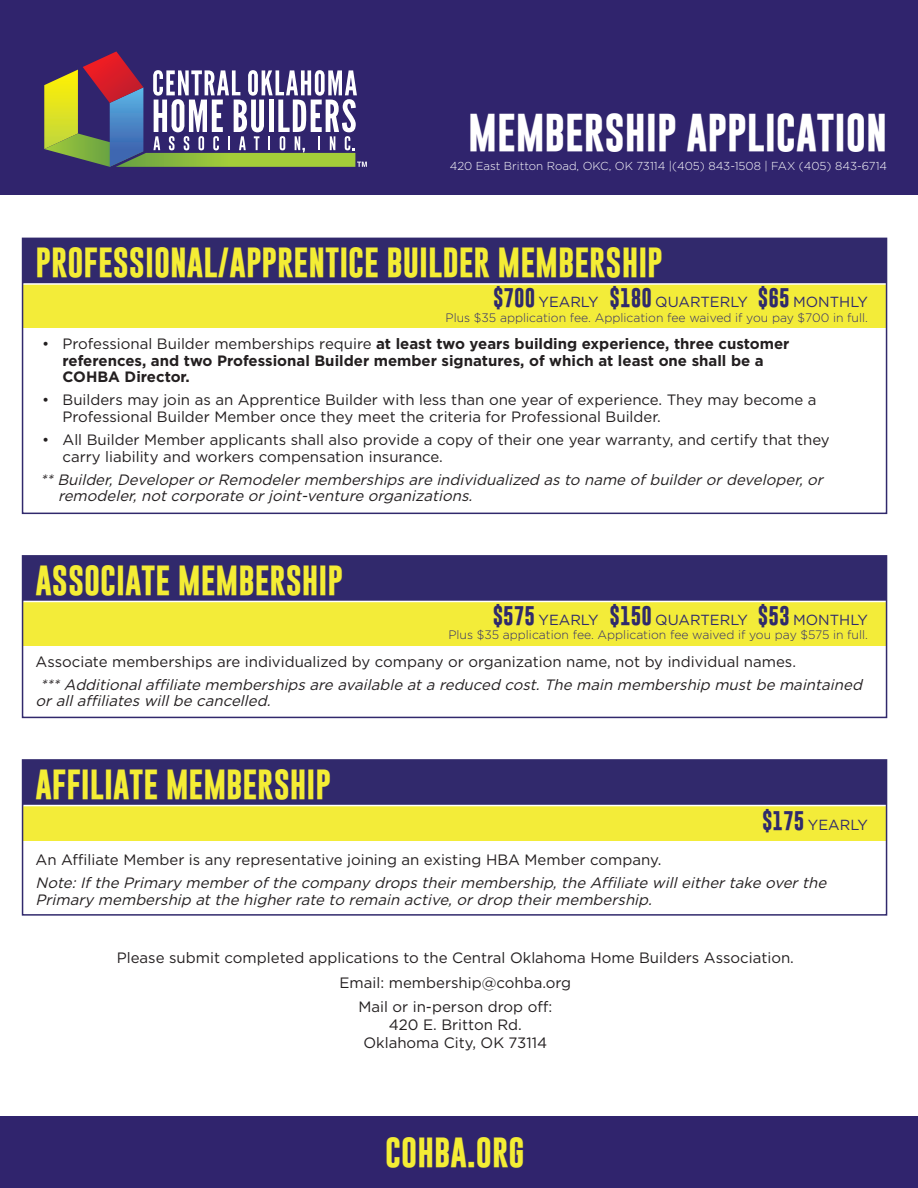
<style>
.page{position:relative;width:918px;height:1188px;background:#fff}
.page>*{position:absolute;margin:0;border:0;box-sizing:border-box;transform-origin:0 0}
.t1{font:700 38.4px "Gobold";color:#fff}
.t2{font:700 30.45px "Gobold";color:#f4ed35}
.t3{font:15px/16.5px "Gotham";color:#231f20}
.t4{font:italic 15px/16.5px "Gotham";color:#231f20}
.t5{font:700 15px/16.5px "Gotham";color:#231f20}
.t6{font:14.55px "Gotham";color:#2f2a6c}
.t7{font:300 12.15px "Gotham";color:#2f2a6c}
.t8{font:300 11.55px "Gotham";color:#fff}
.s1{font-family:"Gobold";font-weight:700;font-size:19.5px}
.s2{font-weight:400}
</style>
<div class="page">
<div style="left:0;top:0;width:918px;height:194px;background:#30246d"></div>
<svg style="left:44px;top:51px;width:323px;height:116px"></svg>
<div style="left:23px;top:282px;width:864px;height:46px;background:#f3ec39"></div>
<div style="left:23px;top:238px;width:864px;height:46px;background:#31296c"></div>
<hr style="left:23px;top:283px;width:864px;height:2px;background:#fff">
<div style="left:22px;top:238px;width:865px;height:276px;border:2px solid #31296c"></div>
<div style="left:23px;top:600px;width:864px;height:45px;background:#f3ec39"></div>
<div style="left:23px;top:556px;width:864px;height:45px;background:#31296c"></div>
<hr style="left:23px;top:601px;width:864px;height:1px;background:#fff">
<div style="left:22px;top:555px;width:865px;height:163px;border:2px solid #31296c"></div>
<div style="left:23px;top:804px;width:864px;height:37px;background:#f3ec39"></div>
<div style="left:23px;top:760px;width:864px;height:46px;background:#31296c"></div>
<hr style="left:23px;top:805px;width:864px;height:1px;background:#fff">
<div style="left:22px;top:759px;width:865px;height:157px;border:2px solid #31296c"></div>
<div style="left:0;top:1117px;width:918px;height:71px;background:#30246d"></div>
<p class="t1" style="left:468px;top:107px;width:420px">MEMBERSHIP APPLICATION</p>
<p class="t8" style="left:450px;top:158px;width:439px">420 East Britton Road, OKC, OK 73114 |(405) 843-1508 | FAX (405) 843-6714</p>
<p class="t2" style="left:36px;top:243px;width:629px">PROFESSIONAL/APPRENTICE BUILDER MEMBERSHIP</p>
<p class="t6" style="left:493px;top:293px;width:376px"><span class="s1">$700</span> YEARLY <span class="s1">$180</span> QUARTERLY <span class="s1">$65</span> MONTHLY</p>
<p class="t7" style="left:446px;top:310px;width:424px">Plus $35 application fee. Application fee waived if you pay $700 in full.</p>
<p class="t5" style="left:63px;top:336px;width:729px;text-indent:-20px"><span class="s2">• Professional Builder memberships require</span> at least two years building experience, three customer references, and two Professional Builder member signatures, of which at least one shall be a<br>COHBA Director.</p>
<p class="t3" style="left:63px;top:392px;width:756px;text-indent:-20px">• Builders may join as an Apprentice Builder with less than one year of experience. They may become a<br>Professional Builder Member once they meet the criteria for Professional Builder.</p>
<p class="t3" style="left:63px;top:431px;width:769px;text-indent:-20px">• All Builder Member applicants shall also provide a copy of their one year warranty, and certify that they carry liability and workers compensation insurance.</p>
<p class="t4" style="left:58px;top:471px;width:771px;text-indent:-18px">**Builder,DeveloperorRemodelermembershipsare individualized asto name ofbuilderordeveloper,or remodeler,notcorporate orjoint-venture organizations.</p>
<p class="t2" style="left:36px;top:560px;width:309px">ASSOCIATE MEMBERSHIP</p>
<p class="t6" style="left:493px;top:610px;width:377px"><span class="s1">$575</span> YEARLY <span class="s1">$150</span> QUARTERLY <span class="s1">$53</span> MONTHLY</p>
<p class="t7" style="left:448px;top:628px;width:421px">Plus $35 application fee. Application fee waived if you pay $575 in full.</p>
<p class="t3" style="left:36px;top:653px;width:762px">Associate memberships are individualized by company or organization name, not by individual names.</p>
<p class="t4" style="left:36px;top:676px;width:832px;text-indent:4px">***Additionalaffiliate membershipsare available ata reduced cost.The main membership mustbe maintained orallaffiliateswillbe cancelled.</p>
<p class="t2" style="left:36px;top:764px;width:297px">AFFILIATE MEMBERSHIP</p>
<p class="t6" style="left:762px;top:816px;width:107px"><span class="s1">$175</span> YEARLY</p>
<p class="t3" style="left:36px;top:851px;width:627px">An Affiliate Member is any representative joining an existing HBA Member company.</p>
<p class="t4" style="left:36px;top:874px;width:797px">Note:Ifthe Primary memberofthe company dropstheirmembership,the Affiliate willeithertake overthe<br>Primary membership atthe higherrate to remain active,ordrop theirmembership.</p>
<p class="t3" style="left:117px;top:949px;width:679px">Please submit completed applications to the Central Oklahoma Home Builders Association.</p>
<p class="t3" style="left:340px;top:974px;width:233px">Email: membership@cohba.org</p>
<p class="t3" style="left:358px;top:998px;width:195px;line-height:18px;text-align:center">Mail or in-person drop off:<br>420 E. Britton Rd.<br>Oklahoma City, OK 73114</p>
<p class="t2" style="left:385px;top:1133px;width:141px">COHBA.ORG</p>
</div>
